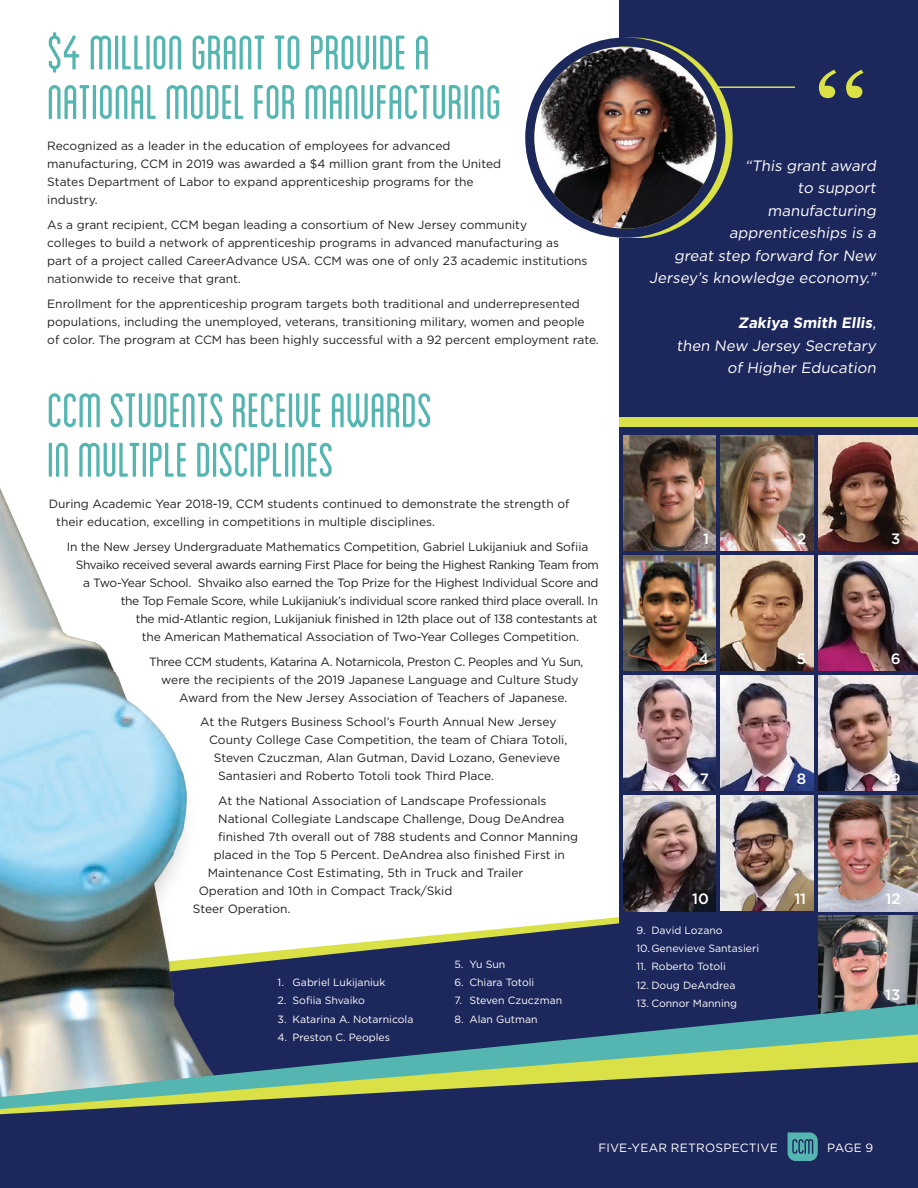
<style>
.page{position:relative;width:918px;height:1188px;background:#fff}
.page>*{position:absolute;margin:0;border:0;box-sizing:border-box;transform-origin:0 0}
.t1{font:108px "Georgia";color:#d9e146;scale:1.11 1}
.Highlight_Headings{font:condensed 51px/49.5px "Blanch";letter-spacing:-.005em;color:#55b6b1}
.t2{font:15px/22.5px "Gotham";color:#fff;text-align:right}
.t3{font:500 15px "Gotham";color:#fff}
.At_a_glance_text{font:12px/18px "Gotham";color:#231f20}
.At_a_glance_text-2{font:12px "Gotham";letter-spacing:-.03em;color:#231f20}
.At_a_glance_text-3{font:12px "Gotham";letter-spacing:-.02em;color:#231f20}
.At_a_glance_text-4{font:12px "Gotham";letter-spacing:-.025em;color:#231f20}
.t4{font:12px "Gotham";letter-spacing:.02em;color:#fff}
.t5{font:10.5px "Gotham";color:#fff}
.s1{font-weight:700}
</style>
<div class="page">
<svg style="left:252px;top:917px;width:367px;height:87px;fill:#1c275b"></svg>
<div style="left:619px;top:416px;width:299px;height:335px;background:#d9e146"></div>
<div style="left:619px;top:428px;width:299px;height:650px;background:#1c275b"></div>
<img style="left:818px;top:796px;width:100px;height:115px">
<img style="left:818px;top:916px;width:100px;height:88px">
<div style="left:0;top:240px;width:252px;height:948px;background:#231f20;opacity:.3"></div>
<img style="left:0;top:240px;width:240px;height:764px">
<svg style="left:0;top:1004px;width:918px;height:30px;background:#455b79"></svg>
<svg style="left:0;top:1034px;width:918px;height:28px;background:#719284"></svg>
<svg style="left:0;top:1062px;width:918px;height:126px;background:#384863"></svg>
<div style="left:619px;top:0;width:299px;height:417px;background:#1c275b"></div>
<hr style="left:655px;top:86px;width:223px;height:2px;background:#d9e146">
<div style="left:796px;top:51px;width:92px;height:108px;background:#1c275b"></div>
<svg style="left:589px;top:37px;width:143px;height:201px"></svg>
<img style="left:534px;top:47px;width:182px;height:182px">
<div style="left:525px;top:37px;width:200px;height:201px;border:9px solid #1c275b;border-radius:50%"></div>
<img style="left:721px;top:795px;width:92px;height:116px">
<img style="left:624px;top:796px;width:92px;height:115px">
<img style="left:818px;top:555px;width:100px;height:116px">
<img style="left:721px;top:555px;width:92px;height:116px">
<img style="left:624px;top:555px;width:92px;height:116px">
<img style="left:721px;top:435px;width:92px;height:116px">
<img style="left:818px;top:435px;width:100px;height:116px">
<img style="left:624px;top:435px;width:92px;height:116px">
<img style="left:818px;top:675px;width:100px;height:116px">
<img style="left:721px;top:675px;width:92px;height:116px">
<img style="left:624px;top:675px;width:92px;height:116px">
<svg style="left:788px;top:1132px;width:30px;height:29px"></svg>
<p class="Highlight_Headings" style="left:47px;top:26px;width:456px">$4 MILLION GRANT TO PROVIDE A<br>NATIONAL MODEL FOR MANUFACTURING</p>
<p class="At_a_glance_text" style="left:47px;top:137px;width:455px">Recognized as a leader in the education of employees for advanced manufacturing, CCM in 2019 was awarded a $4 million grant from the United States Department of Labor to expand apprenticeship programs for the industry.</p>
<p class="At_a_glance_text" style="left:47px;top:216px;width:542px">As a grant recipient, CCM began leading a consortium of New Jersey community<br>colleges to build a network of apprenticeship programs in advanced manufacturing as<br>part of a project called CareerAdvance USA. CCM was one of only 23 academic institutions nationwide to receive that grant.</p>
<p class="At_a_glance_text" style="left:47px;top:294px;width:553px">Enrollment for the apprenticeship program targets both traditional and underrepresented populations, including the unemployed, veterans, transitioning military, women and people of color. The program at CCM has been highly successful with a 92 percent employment rate.</p>
<p class="Highlight_Headings" style="left:47px;top:384px;width:387px">CCM STUDENTS RECEIVE AWARDS<br>IN MULTIPLE DISCIPLINES</p>
<p class="At_a_glance_text" style="left:56px;top:495px;width:515px;text-indent:-8px">During Academic Year 2018-19, CCM students continued to demonstrate the strength of their education, excelling in competitions in multiple disciplines.</p>
<p class="At_a_glance_text" style="left:67px;top:537px;width:523px">In the New Jersey Undergraduate Mathematics Competition, Gabriel Lukijaniuk and Sofiia</p>
<p class="At_a_glance_text-2" style="left:76px;top:557px;width:525px">Shvaiko received several awards earning First Place for being the Highest Ranking Team from</p>
<p class="At_a_glance_text-3" style="left:83px;top:575px;width:517px">a Two-Year School. Shvaiko also earned the Top Prize for the Highest Individual Score and</p>
<p class="At_a_glance_text-2" style="left:121px;top:593px;width:479px">the Top Female Score, while Lukijaniuk’s individual score ranked third place overall. In</p>
<p class="At_a_glance_text-3" style="left:136px;top:611px;width:463px">the mid-Atlantic region, Lukijaniuk finished in 12th place out of 138 contestants at</p>
<p class="At_a_glance_text" style="left:142px;top:627px;width:439px">the American Mathematical Association of Two-Year Colleges Competition.</p>
<p class="At_a_glance_text-4" style="left:149px;top:654px;width:436px">Three CCM students, Katarina A. Notarnicola, Preston C. Peoples and Yu Sun,</p>
<p class="At_a_glance_text" style="left:161px;top:670px;width:419px">were the recipients of the 2019 Japanese Language and Culture Study</p>
<p class="At_a_glance_text" style="left:179px;top:688px;width:390px">Award from the New Jersey Association of Teachers of Japanese.</p>
<p class="At_a_glance_text" style="left:200px;top:713px;width:358px">At the Rutgers Business School’s Fourth Annual New Jersey</p>
<p class="At_a_glance_text" style="left:209px;top:731px;width:360px">County College Case Competition, the team of Chiara Totoli,</p>
<p class="At_a_glance_text" style="left:214px;top:749px;width:348px">Steven Czuczman, Alan Gutman, David Lozano, Genevieve</p>
<p class="At_a_glance_text" style="left:218px;top:767px;width:277px">Santasieri and Roberto Totoli took Third Place.</p>
<p class="At_a_glance_text" style="left:218px;top:792px;width:330px">At the National Association of Landscape Professionals</p>
<p class="At_a_glance_text" style="left:218px;top:810px;width:348px">National Collegiate Landscape Challenge, Doug DeAndrea</p>
<p class="At_a_glance_text" style="left:218px;top:828px;width:361px">finished 7th overall out of 788 students and Connor Manning</p>
<p class="At_a_glance_text" style="left:214px;top:846px;width:353px">placed in the Top 5 Percent. DeAndrea also finished First in</p>
<p class="At_a_glance_text" style="left:208px;top:864px;width:317px">Maintenance Cost Estimating, 5th in Truck and Trailer</p>
<p class="At_a_glance_text" style="left:199px;top:882px;width:255px">Operation and 10th in Compact Track/Skid</p>
<p class="At_a_glance_text" style="left:193px;top:900px;width:99px">Steer Operation.</p>
<p class="t5" style="left:278px;top:976px;width:109px">1. Gabriel Lukijaniuk</p>
<p class="t5" style="left:278px;top:994px;width:89px">2. Sofiia Shvaiko</p>
<p class="t5" style="left:278px;top:1012px;width:137px">3. Katarina A. Notarnicola</p>
<p class="t5" style="left:278px;top:1030px;width:114px">4. Preston C. Peoples</p>
<p class="t5" style="left:454px;top:958px;width:53px">5. Yu Sun</p>
<p class="t5" style="left:454px;top:976px;width:81px">6. Chiara Totoli</p>
<p class="t5" style="left:454px;top:994px;width:109px">7. Steven Czuczman</p>
<p class="t5" style="left:454px;top:1012px;width:85px">8. Alan Gutman</p>
<p class="t1" style="left:814px;top:34px;width:51px">‘‘</p>
<p class="t2" style="left:649px;top:154px;width:231px">“This grant award<br>to support<br>manufacturing apprenticeships is a<br>great step forward for New<br>Jersey’s knowledge economy.”</p>
<p class="t2" style="left:676px;top:311px;width:204px"><span class="s1">Zakiya Smith Ellis</span>,<br>then New Jersey Secretary of Higher Education</p>
<p class="t3" style="left:703px;top:529px;width:7px">1</p>
<p class="t3" style="left:797px;top:529px;width:11px">2</p>
<p class="t3" style="left:891px;top:529px;width:11px">3</p>
<p class="t3" style="left:699px;top:649px;width:12px">4</p>
<p class="t3" style="left:797px;top:649px;width:11px">5</p>
<p class="t3" style="left:891px;top:649px;width:11px">6</p>
<p class="t3" style="left:700px;top:769px;width:11px">7</p>
<p class="t3" style="left:797px;top:769px;width:11px">8</p>
<p class="t3" style="left:891px;top:769px;width:11px">9</p>
<p class="t3" style="left:692px;top:889px;width:18px">10</p>
<p class="t3" style="left:794px;top:889px;width:13px">11</p>
<p class="t3" style="left:885px;top:889px;width:17px">12</p>
<p class="t5" style="left:636px;top:924px;width:88px">9. David Lozano</p>
<p class="t5" style="left:636px;top:942px;width:124px">10.Genevieve Santasieri</p>
<p class="t5" style="left:636px;top:960px;width:91px">11. Roberto Totoli</p>
<p class="t5" style="left:636px;top:978px;width:101px">12. Doug DeAndrea</p>
<p class="t5" style="left:636px;top:996px;width:102px">13. Connor Manning</p>
<p class="t3" style="left:885px;top:985px;width:17px">13</p>
<p class="t4" style="left:598px;top:1140px;width:181px">FIVE-YEAR RETROSPECTIVE</p>
<p class="t4" style="left:827px;top:1140px;width:48px">PAGE 9</p>
</div>
